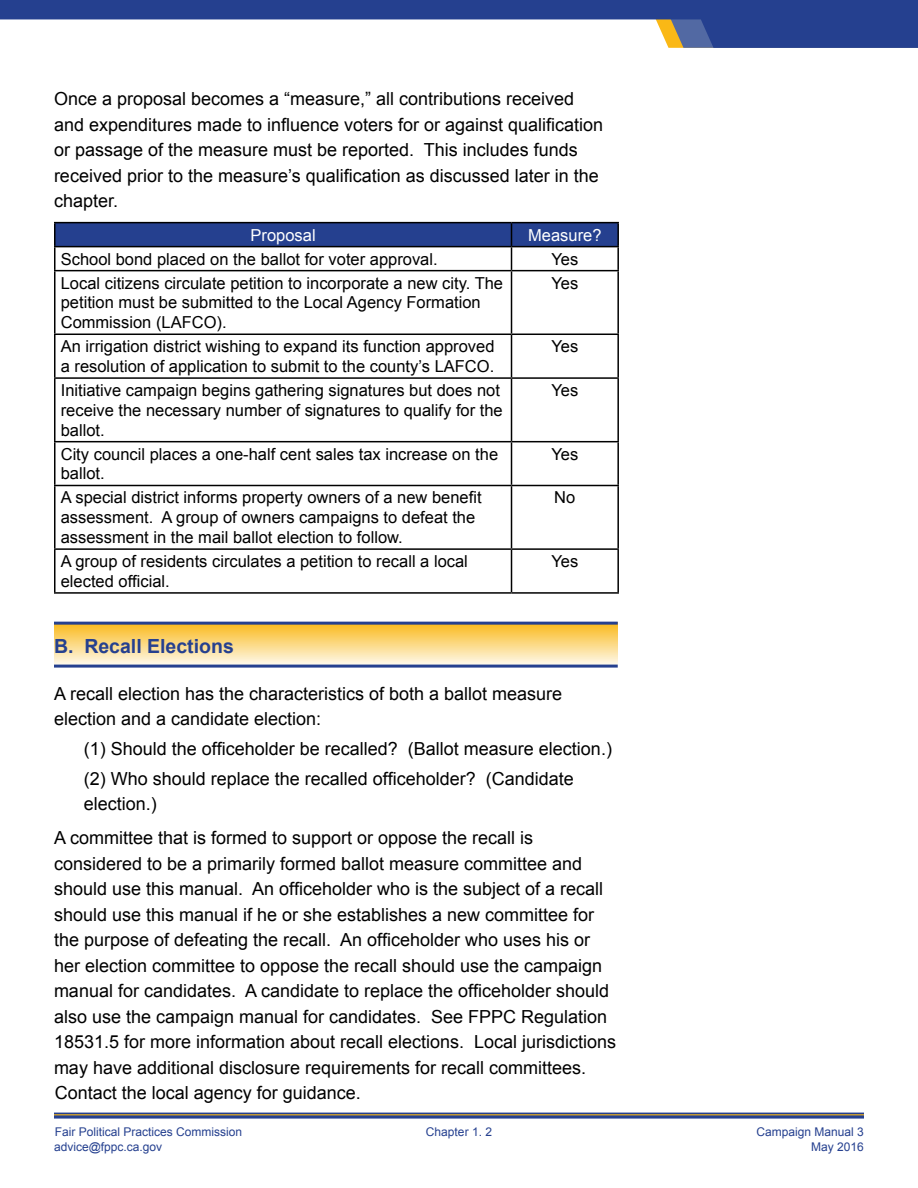
<style>
.page{position:relative;width:918px;height:1188px;background:#fff}
.page>*{position:absolute;margin:0;border:0;box-sizing:border-box;transform-origin:0 0}
.t1{font:700 19.5px "Arial";color:#25408f}
.t2{font:18px/25.5px "Arial";color:#000}
.t3{font:16.5px/19.8px "Arial";color:#000}
.t4{font:16.5px "Arial";color:#fff}
.t5{font:12px/15px "Arial";color:#25408f}
</style>
<div class="page">
<svg style="left:54px;top:625px;width:564px;height:40px;background:#f9d887"></svg>
<hr style="left:54px;top:622px;width:564px;height:3px;background:#25408f">
<hr style="left:54px;top:665px;width:564px;height:3px;background:#25408f">
<svg style="left:54px;top:1113px;width:810px;height:6px;background:#47598f"></svg>
<hr style="left:54px;top:1114px;width:810px;height:1px;background:#fab816">
<svg style="left:0;top:0;width:918px;height:48px;fill:#25408f"></svg>
<hr style="left:54px;top:247px;width:2px;height:23px;background:#000">
<hr style="left:617px;top:247px;width:2px;height:23px;background:#000">
<hr style="left:54px;top:270px;width:458px;height:1px;background:#000">
<hr style="left:54px;top:271px;width:2px;height:63px;background:#000">
<hr style="left:512px;top:270px;width:107px;height:1px;background:#000">
<hr style="left:511px;top:271px;width:1px;height:63px;background:#000">
<hr style="left:617px;top:271px;width:2px;height:63px;background:#000">
<hr style="left:54px;top:334px;width:458px;height:1px;background:#000">
<hr style="left:54px;top:335px;width:2px;height:42px;background:#000">
<hr style="left:512px;top:334px;width:107px;height:1px;background:#000">
<hr style="left:511px;top:335px;width:1px;height:42px;background:#000">
<hr style="left:617px;top:335px;width:2px;height:42px;background:#000">
<hr style="left:54px;top:377px;width:458px;height:2px;background:#000">
<hr style="left:54px;top:379px;width:2px;height:62px;background:#000">
<hr style="left:512px;top:377px;width:107px;height:2px;background:#000">
<hr style="left:511px;top:379px;width:1px;height:62px;background:#000">
<hr style="left:617px;top:379px;width:2px;height:62px;background:#000">
<hr style="left:54px;top:441px;width:458px;height:1px;background:#000">
<hr style="left:54px;top:442px;width:2px;height:43px;background:#000">
<hr style="left:512px;top:441px;width:107px;height:1px;background:#000">
<hr style="left:511px;top:442px;width:1px;height:43px;background:#000">
<hr style="left:617px;top:442px;width:2px;height:43px;background:#000">
<hr style="left:54px;top:485px;width:458px;height:1px;background:#000">
<hr style="left:54px;top:486px;width:2px;height:62px;background:#000">
<hr style="left:512px;top:485px;width:107px;height:1px;background:#000">
<hr style="left:511px;top:486px;width:1px;height:62px;background:#000">
<hr style="left:617px;top:486px;width:2px;height:62px;background:#000">
<hr style="left:54px;top:548px;width:458px;height:2px;background:#000">
<hr style="left:54px;top:550px;width:2px;height:42px;background:#000">
<hr style="left:512px;top:548px;width:107px;height:2px;background:#000">
<hr style="left:511px;top:550px;width:1px;height:42px;background:#000">
<hr style="left:617px;top:550px;width:2px;height:42px;background:#000">
<hr style="left:54px;top:592px;width:458px;height:2px;background:#000">
<hr style="left:512px;top:592px;width:107px;height:2px;background:#000">
<hr style="left:54px;top:222px;width:458px;height:1px;background:#000">
<hr style="left:54px;top:223px;width:2px;height:23px;background:#000">
<hr style="left:512px;top:222px;width:107px;height:1px;background:#000">
<svg style="left:55px;top:223px;width:563px;height:47px"></svg>
<hr style="left:617px;top:223px;width:2px;height:23px;background:#000">
<hr style="left:54px;top:246px;width:458px;height:1px;background:#000">
<hr style="left:512px;top:246px;width:107px;height:1px;background:#000">
<p class="t2" style="left:54px;top:86px;width:551px">Once a proposal becomes a “measure,” all contributions received and expenditures made to influence voters for or against qualification or passage of the measure must be reported. This includes funds received prior to the measure’s qualification as discussed later in the chapter.</p>
<p class="t4" style="left:251px;top:224px;width:67px">Proposal</p>
<p class="t4" style="left:528px;top:224px;width:75px">Measure?</p>
<p class="t3" style="left:61px;top:249px;width:378px">School bond placed on the ballot for voter approval.</p>
<p class="t3" style="left:551px;top:249px;width:28px">Yes</p>
<p class="t3" style="left:61px;top:273px;width:444px">Local citizens circulate petition to incorporate a new city. The petition must be submitted to the Local Agency Formation<br>Commission (LAFCO).</p>
<p class="t3" style="left:551px;top:273px;width:28px">Yes</p>
<p class="t3" style="left:61px;top:337px;width:435px">An irrigation district wishing to expand its function approved a resolution of application to submit to the county’s LAFCO.</p>
<p class="t3" style="left:551px;top:337px;width:28px">Yes</p>
<p class="t3" style="left:61px;top:381px;width:444px">Initiative campaign begins gathering signatures but does not receive the necessary number of signatures to qualify for the ballot.</p>
<p class="t3" style="left:551px;top:381px;width:28px">Yes</p>
<p class="t3" style="left:61px;top:444px;width:439px">City council places a one-half cent sales tax increase on the ballot.</p>
<p class="t3" style="left:551px;top:444px;width:28px">Yes</p>
<p class="t3" style="left:61px;top:488px;width:422px">A special district informs property owners of a new benefit assessment. A group of owners campaigns to defeat the assessment in the mail ballot election to follow.</p>
<p class="t3" style="left:554px;top:488px;width:23px">No</p>
<p class="t3" style="left:61px;top:552px;width:409px">A group of residents circulates a petition to recall a local elected official.</p>
<p class="t3" style="left:551px;top:552px;width:28px">Yes</p>
<p class="t1" style="left:54px;top:633px;width:181px">B. Recall Elections</p>
<p class="t2" style="left:54px;top:681px;width:510px">A recall election has the characteristics of both a ballot measure election and a candidate election:</p>
<p class="t2" style="left:84px;top:734px;width:530px;line-height:29.7px">(1) Should the officeholder be recalled? (Ballot measure election.) (2) Who should replace the recalled officeholder? (Candidate</p>
<p class="t2" style="left:54px;top:787px;width:481px;line-height:34px;text-indent:30px">election.)<br>A committee that is formed to support or oppose the recall is</p>
<p class="t2" style="left:54px;top:851px;width:564px">considered to be a primarily formed ballot measure committee and should use this manual. An officeholder who is the subject of a recall should use this manual if he or she establishes a new committee for the purpose of defeating the recall. An officeholder who uses his or her election committee to oppose the recall should use the campaign manual for candidates. A candidate to replace the officeholder should also use the campaign manual for candidates. See FPPC Regulation 18531.5 for more information about recall elections. Local jurisdictions may have additional disclosure requirements for recall committees.<br>Contact the local agency for guidance.</p>
<p class="t5" style="left:54px;top:1124px;width:190px">Fair Political Practices Commission advice@fppc.ca.gov</p>
<p class="t5" style="left:426px;top:1124px;width:68px">Chapter 1. 2</p>
<p class="t5" style="left:757px;top:1124px;width:109px;text-align:right">Campaign Manual 3<br>May 2016</p>
</div>
